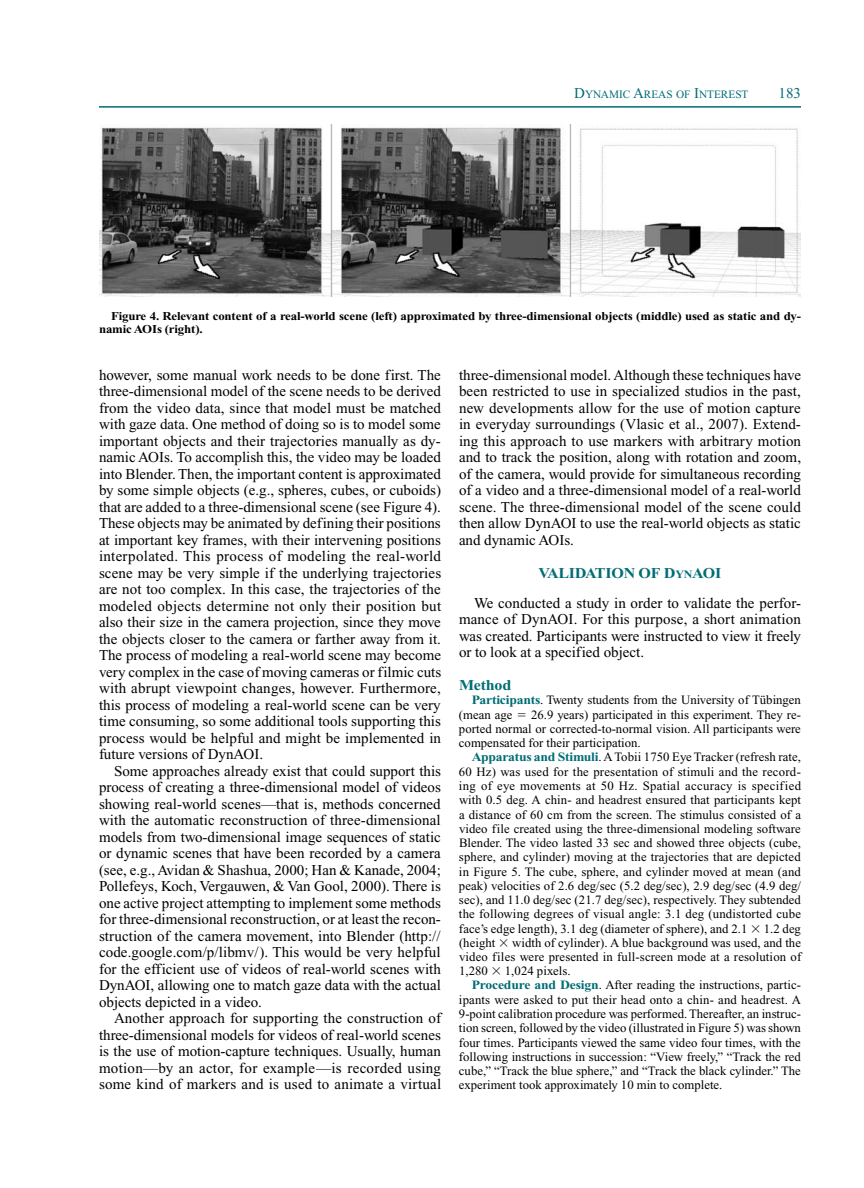
<style>
.page{position:relative;width:864px;height:1188px;background:#fff}
.page>*{position:absolute;margin:0;border:0;box-sizing:border-box;transform-origin:0 0}
.t1{font:15px/16.5px "Times New Roman";color:#000;text-align:justify}
.t2{font:700 15px "Times New Roman";letter-spacing:-.015em;color:#006d75;scale:1.07 1}
.t3{font:15px "Times New Roman";color:#006d75}
.t4{font:12.75px/14.2px "Times New Roman";color:#000;text-align:justify}
.t5{font:700 12px/13.5px "Times New Roman";letter-spacing:-.01em;color:#000;scale:1.07 1}
.t6{font:11.25px "Times New Roman";color:#006d75}
.s1{font-size:15px}
.s2{font-weight:700;color:#006d75}
.s3{font-weight:700;font-size:11.25px;color:#006d75}
.s4{font-family:"Mathematical Pi One"}
</style>
<div class="page">
<hr style="left:99px;top:106px;width:702px;height:2px;background:#006d75">
<img style="left:99px;top:124px;width:702px;height:173px">
<p class="t6" style="left:574px;top:88px;width:176px"><span class="s1">D</span>YNAMIC <span class="s1">A</span>REAS OF <span class="s1">I</span>NTEREST</p>
<p class="t3" style="left:778px;top:84px;width:24px">183</p>
<p class="t5" style="left:99px;top:309px;width:658px;text-indent:12px">Figure 4. Relevant content of a real-world scene (left) approximated by three-dimensional objects (middle) used as static and dy&shy;namic AOIs (right).</p>
<p class="t1" style="left:99px;top:367px;width:344px">however, some manual work needs to be done first. The three-dimensional model of the scene needs to be derived from the video data, since that model must be matched with gaze data. One method of doing so is to model some important objects and their trajectories manually as dy&shy;namic AOIs. To accomplish this, the video may be loaded into Blender. Then, the important content is approximated by some simple objects (e.g., spheres, cubes, or cuboids) that are added to a three-dimensional scene (see Figure 4).<br>These objects may be animated by defining their positions at important key frames, with their intervening positions interpolated. This process of modeling the real-world scene may be very simple if the underlying trajectories are not too complex. In this case, the trajectories of the modeled objects determine not only their position but also their size in the camera projection, since they move the objects closer to the camera or farther away from it.<br>The process of modeling a real-world scene may become very complex in the case of moving cameras or filmic cuts with abrupt viewpoint changes, however. Furthermore, this process of modeling a real-world scene can be very time consuming, so some additional tools supporting this process would be helpful and might be implemented in future versions of DynAOI.</p>
<p class="t1" style="left:99px;top:763px;width:344px;text-indent:15px">Some approaches already exist that could support this process of creating a three-dimensional model of videos showing real-world scenes—that is, methods concerned with the automatic reconstruction of three-dimensional models from two-dimensional image sequences of static or dynamic scenes that have been recorded by a camera (see, e.g., Avidan &amp; Shashua, 2000; Han &amp; Kanade, 2004; Pollefeys, Koch, Vergauwen, &amp; Van Gool, 2000). There is one active project attempting to implement some methods for three-dimensional reconstruction, or at least the recon&shy;struction of the camera movement, into Blender (http:// code.google.com/p/libmv/). This would be very helpful for the efficient use of videos of real-world scenes with DynAOI, allowing one to match gaze data with the actual objects depicted in a video.</p>
<p class="t1" style="left:99px;top:1010px;width:344px;text-indent:15px">Another approach for supporting the construction of three-dimensional models for videos of real-world scenes is the use of motion-capture techniques. Usually, human motion—by an actor, for example—is recorded using some kind of markers and is used to animate a virtual</p>
<p class="t1" style="left:459px;top:367px;width:344px">three-dimensional model. Although these techniques have been restricted to use in specialized studios in the past, new developments allow for the use of motion capture in everyday surroundings (Vlasic et al., 2007). Extend&shy;ing this approach to use markers with arbitrary motion and to track the position, along with rotation and zoom, of the camera, would provide for simultaneous recording of a video and a three-dimensional model of a real-world scene. The three-dimensional model of the scene could then allow DynAOI to use the real-world objects as static and dynamic AOIs.</p>
<p class="t2" style="left:539px;top:564px;width:38px">Validatio</p>
<p class="t1" style="left:474px;top:558px;width:328px;line-height:30px;text-indent:150px"><span class="s2">n of D</span><span class="s3">yn</span><span class="s2">AOI<br></span>We conducted a study in order to validate the perfor-</p>
<p class="t1" style="left:459px;top:611px;width:344px">mance of DynAOI. For this purpose, a short animation was created. Participants were instructed to view it freely or to look at a specified object.</p>
<p class="t2" style="left:459px;top:677px;width:50px">Method</p>
<p class="t4" style="left:459px;top:693px;width:344px;text-indent:13px"><span class="s2">Participants</span>. Twenty students from the University of Tübingen (mean age <span class="s4">5</span> 26.9 years) participated in this experiment. They re&shy;ported normal or corrected-to-normal vision. All participants were compensated for their participation.</p>
<p class="t4" style="left:459px;top:750px;width:344px;text-indent:13px"><span class="s2">Apparatus and Stimuli</span>. A Tobii 1750 Eye Tracker (refresh rate, 60 Hz) was used for the presentation of stimuli and the record&shy;ing of eye movements at 50 Hz. Spatial accuracy is specified with 0.5 deg. A chin- and headrest ensured that participants kept a distance of 60 cm from the screen. The stimulus consisted of a video file created using the three-dimensional modeling software Blender. The video lasted 33 sec and showed three objects (cube, sphere, and cylinder) moving at the trajectories that are depicted in Figure 5. The cube, sphere, and cylinder moved at mean (and peak) velocities of 2.6 deg/sec (5.2 deg/sec), 2.9 deg/sec (4.9 deg/ sec), and 11.0 deg/sec (21.7 deg/sec), respectively. They subtended the following degrees of visual angle: 3.1 deg (undistorted cube face’s edge length), 3.1 deg (diameter of sphere), and 2.1 <span class="s4">3</span> 1.2 deg (height <span class="s4">3</span> width of cylinder). A blue background was used, and the video files were presented in full-screen mode at a resolution of 1,280 <span class="s4">3</span> 1,024 pixels.</p>
<p class="t4" style="left:459px;top:978px;width:343px;text-indent:13px"><span class="s2">Procedure and Design</span>. After reading the instructions, partic&shy;ipants were asked to put their head onto a chin- and headrest. A 9-point calibration procedure was performed. Thereafter, an instruc&shy;tion screen, followed by the video (illustrated in Figure 5) was shown four times. Participants viewed the same video four times, with the following instructions in succession: “View freely,” “Track the red cube,” “Track the blue sphere,” and “Track the black cylinder.” The experiment took approximately 10 min to complete.</p>
</div>
